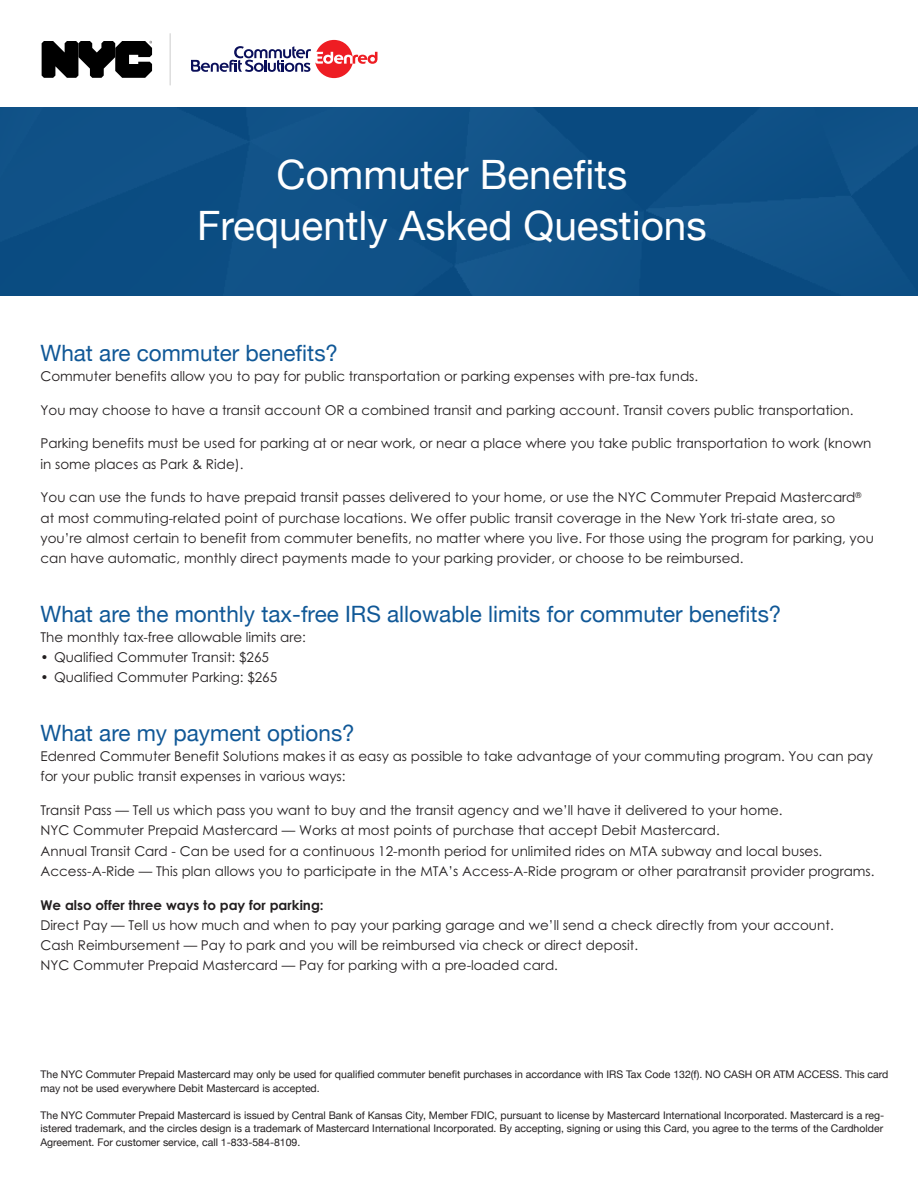
<style>
.page{position:relative;width:918px;height:1188px;background:#fff}
.page>*{position:absolute;margin:0;border:0;box-sizing:border-box;transform-origin:0 0}
.t1{font:40.5px "Helvetica Neue";color:#fff}
.t2{font:22.5px "Helvetica Neue";color:#105897}
.t3{font:13.5px/20.2px "Century Gothic";color:#231f20}
.t4{font:700 13.5px "Century Gothic";color:#231f20}
.t5{font:10.5px/13.5px "Helvetica Neue";color:#231f20}
</style>
<div class="page">
<svg style="left:42px;top:41px;width:110px;height:37px"></svg>
<svg style="left:191px;top:40px;width:186px;height:38px"></svg>
<hr style="left:170px;top:33px;width:1px;height:52px;background:#ccc">
<div style="left:0;top:108px;width:918px;height:188px;background:#0f5186"></div>
<p class="t1" style="left:276px;top:145px;width:353px">Commuter Benefits</p>
<p class="t1" style="left:197px;top:196px;width:511px">Frequently Asked Questions</p>
<p class="t2" style="left:40px;top:336px;width:299px">What are commuter benefits?</p>
<p class="t3" style="left:40px;top:366px;width:659px">Commuter benefits allow you to pay for public transportation or parking expenses with pre-tax funds.</p>
<p class="t3" style="left:40px;top:399px;width:815px">You may choose to have a transit account OR a combined transit and parking account. Transit covers public transportation.</p>
<p class="t3" style="left:40px;top:433px;width:833px">Parking benefits must be used for parking at or near work, or near a place where you take public transportation to work (known in some places as Park &amp; Ride).</p>
<p class="t3" style="left:40px;top:487px;width:835px">You can use the funds to have prepaid transit passes delivered to your home, or use the NYC Commuter Prepaid Mastercard<sup>® </sup>at most commuting-related point of purchase locations. We offer public transit coverage in the New York tri-state area, so you’re almost certain to benefit from commuter benefits, no matter where you live. For those using the program for parking, you can have automatic, monthly direct payments made to your parking provider, or choose to be reimbursed.</p>
<p class="t2" style="left:40px;top:597px;width:742px">What are the monthly tax-free IRS allowable limits for commuter benefits?</p>
<p class="t3" style="left:40px;top:627px;width:267px">The monthly tax-free allowable limits are:</p>
<p class="t3" style="left:40px;top:647px;width:230px">• Qualified Commuter Transit: $265</p>
<p class="t3" style="left:40px;top:667px;width:238px">• Qualified Commuter Parking: $265</p>
<p class="t2" style="left:40px;top:717px;width:316px">What are my payment options?</p>
<p class="t3" style="left:40px;top:746px;width:834px">Edenred Commuter Benefit Solutions makes it as easy as possible to take advantage of your commuting program. You can pay for your public transit expenses in various ways:</p>
<p class="t3" style="left:40px;top:800px;width:744px">Transit Pass — Tell us which pass you want to buy and the transit agency and we’ll have it delivered to your home.</p>
<p class="t3" style="left:40px;top:820px;width:681px">NYC Commuter Prepaid Mastercard — Works at most points of purchase that accept Debit Mastercard.</p>
<p class="t3" style="left:40px;top:840px;width:783px">Annual Transit Card - Can be used for a continuous 12-month period for unlimited rides on MTA subway and local buses.</p>
<p class="t3" style="left:40px;top:861px;width:836px">Access-A-Ride — This plan allows you to participate in the MTA’s Access-A-Ride program or other paratransit provider programs.</p>
<p class="t4" style="left:40px;top:894px;width:285px">We also offer three ways to pay for parking:</p>
<p class="t3" style="left:40px;top:915px;width:795px">Direct Pay — Tell us how much and when to pay your parking garage and we’ll send a check directly from your account.</p>
<p class="t3" style="left:40px;top:935px;width:599px">Cash Reimbursement — Pay to park and you will be reimbursed via check or direct deposit.</p>
<p class="t3" style="left:40px;top:955px;width:519px">NYC Commuter Prepaid Mastercard — Pay for parking with a pre-loaded card.</p>
<p class="t5" style="left:40px;top:1068px;width:849px">The NYC Commuter Prepaid Mastercard may only be used for qualified commuter benefit purchases in accordance with IRS Tax Code 132(f). NO CASH OR ATM ACCESS. This card may not be used everywhere Debit Mastercard is accepted.</p>
<p class="t5" style="left:40px;top:1109px;width:845px;text-align:justify">The NYC Commuter Prepaid Mastercard is issued by Central Bank of Kansas City, Member FDIC, pursuant to license by Mastercard International Incorporated. Mastercard is a reg&shy;istered trademark, and the circles design is a trademark of Mastercard International Incorporated. By accepting, signing or using this Card, you agree to the terms of the Cardholder Agreement. For customer service, call 1-833-584-8109.</p>
</div>
